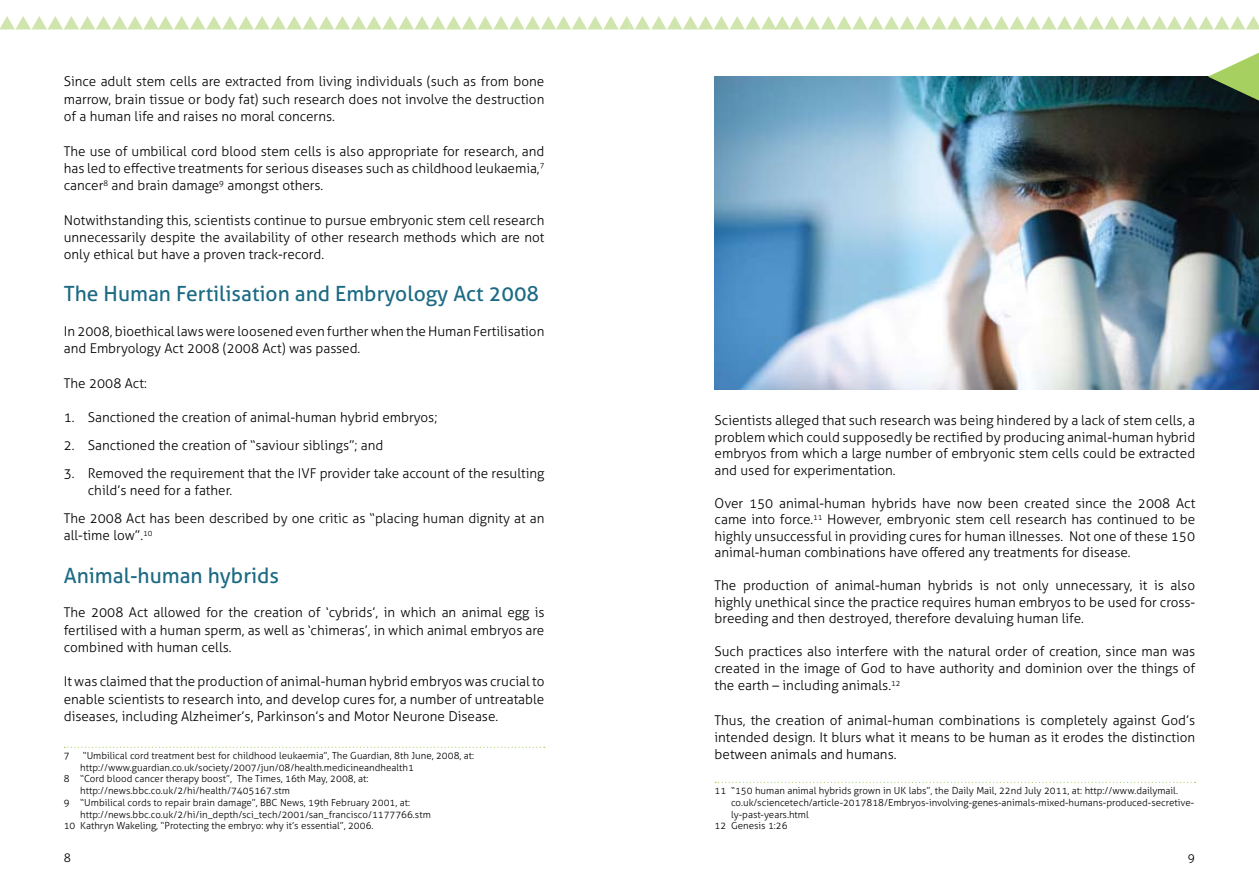
<style>
.page{position:relative;width:1259px;height:893px;background:#fff}
.page>*{position:absolute;margin:0;border:0;box-sizing:border-box;transform-origin:0 0}
.t1{font:21px "Aller";color:#1c6a84}
.t2{font:300 13.5px/17.2px "Aller";color:#000;text-align:justify}
.t3{font:300 12px "Aller";color:#000}
.t4{font:300 9.75px "Aller";color:#000}
</style>
<div class="page">
<svg style="left:0;top:16px;width:1259px;height:13px"></svg>
<svg style="left:64px;top:747px;width:481px;height:1px"></svg>
<svg style="left:715px;top:782px;width:480px;height:1px"></svg>
<img style="left:714px;top:77px;width:545px;height:312px">
<svg style="left:1208px;top:53px;width:51px;height:48px"></svg>
<p class="t2" style="left:64px;top:73px;width:482px">Since adult stem cells are extracted from living individuals (such as from bone marrow, brain tissue or body fat) such research does not involve the destruction of a human life and raises no moral concerns.</p>
<p class="t2" style="left:64px;top:142px;width:482px">The use of umbilical cord blood stem cells is also appropriate for research, and has led to effective treatments for serious diseases such as childhood leukaemia,<sup>7 </sup>cancer<sup>8</sup> and brain damage<sup>9</sup> amongst others.</p>
<p class="t2" style="left:64px;top:211px;width:482px">Notwithstanding this, scientists continue to pursue embryonic stem cell research unnecessarily despite the availability of other research methods which are not only ethical but have a proven track-record.</p>
<h1 class="t1" style="left:64px;top:281px;width:477px">The Human Fertilisation and Embryology Act 2008</h1>
<p class="t2" style="left:64px;top:323px;width:482px">In 2008, bioethical laws were loosened even further when the Human Fertilisation and Embryology Act 2008 (2008 Act) was passed.</p>
<p class="t2" style="left:64px;top:374px;width:84px">The 2008 Act:</p>
<p class="t2" style="left:64px;top:409px;width:375px">1. Sanctioned the creation of animal-human hybrid embryos;</p>
<p class="t2" style="left:64px;top:437px;width:321px">2. Sanctioned the creation of “saviour siblings”; and</p>
<p class="t2" style="left:88px;top:465px;width:458px;text-indent:-24px">3. Removed the requirement that the IVF provider take account of the resulting child’s need for a father.</p>
<p class="t2" style="left:64px;top:510px;width:482px">The 2008 Act has been described by one critic as “placing human dignity at an all-time low”.<sup>10</sup></p>
<h1 class="t1" style="left:64px;top:563px;width:217px">Animal-human hybrids</h1>
<p class="t2" style="left:64px;top:604px;width:482px">The 2008 Act allowed for the creation of ‘cybrids’, in which an animal egg is fertilised with a human sperm, as well as ‘chimeras’, in which animal embryos are combined with human cells.</p>
<p class="t2" style="left:64px;top:673px;width:482px">It was claimed that the production of animal-human hybrid embryos was crucial to enable scientists to research into, and develop cures for, a number of untreatable diseases, including Alzheimer’s, Parkinson’s and Motor Neurone Disease.</p>
<p class="t4" style="left:64px;top:750px;width:7px">7</p>
<p class="t4" style="left:83px;top:750px;width:393px">“Umbilical cord treatment best for childhood leukaemia”, The Guardian, 8th June, 2008, at:</p>
<p class="t4" style="left:80px;top:761px;width:335px">http://www.guardian.co.uk/society/2007/jun/08/health.medicineandhealth1</p>
<p class="t4" style="left:64px;top:773px;width:306px">8 “Cord blood cancer therapy boost”, The Times, 16th May, 2008, at:</p>
<p class="t4" style="left:80px;top:785px;width:211px">http://news.bbc.co.uk/2/hi/health/7405167.stm</p>
<p class="t4" style="left:64px;top:796px;width:348px">9 “Umbilical cords to repair brain damage”, BBC News, 19th February 2001, at:</p>
<p class="t4" style="left:80px;top:808px;width:352px">http://news.bbc.co.uk/2/hi/in_depth/sci_tech/2001/san_francisco/1177766.stm</p>
<p class="t4" style="left:64px;top:820px;width:311px">10 Kathryn Wakeling, “Protecting the embryo: why it’s essential”, 2006.</p>
<p class="t2" style="left:714px;top:412px;width:482px;line-height:16.5px">Scientists alleged that such research was being hindered by a lack of stem cells, a problem which could supposedly be rectified by producing animal-human hybrid embryos from which a large number of embryonic stem cells could be extracted and used for experimentation.</p>
<p class="t2" style="left:714px;top:495px;width:482px;line-height:16.5px">Over 150 animal-human hybrids have now been created since the 2008 Act came into force.<sup>11</sup> However, embryonic stem cell research has continued to be highly unsuccessful in providing cures for human illnesses. Not one of these 150 animal-human combinations have offered any treatments for disease.</p>
<p class="t2" style="left:714px;top:577px;width:482px;line-height:16.5px">The production of animal-human hybrids is not only unnecessary, it is also highly unethical since the practice requires human embryos to be used for cross&shy;breeding and then destroyed, therefore devaluing human life.</p>
<p class="t2" style="left:714px;top:643px;width:482px;line-height:16.8px">Such practices also interfere with the natural order of creation, since man was created in the image of God to have authority and dominion over the things of the earth – including animals.<sup>12</sup></p>
<p class="t2" style="left:714px;top:711px;width:482px">Thus, the creation of animal-human combinations is completely against God’s intended design. It blurs what it means to be human as it erodes the distinction between animals and humans.</p>
<p class="t4" style="left:714px;top:785px;width:465px">11 “150 human animal hybrids grown in UK labs”, the Daily Mail, 22nd July 2011, at: http://www.dailymail.</p>
<p class="t4" style="left:731px;top:796px;width:464px">co.uk/sciencetech/article-2017818/Embryos-involving-genes-animals-mixed-humans-produced-secretive-</p>
<p class="t4" style="left:731px;top:808px;width:79px">ly-past-years.html</p>
<p class="t4" style="left:714px;top:820px;width:75px">12 Genesis 1:26</p>
<p class="t3" style="left:64px;top:850px;width:9px">8</p>
<p class="t3" style="left:1188px;top:850px;width:9px">9</p>
</div>
